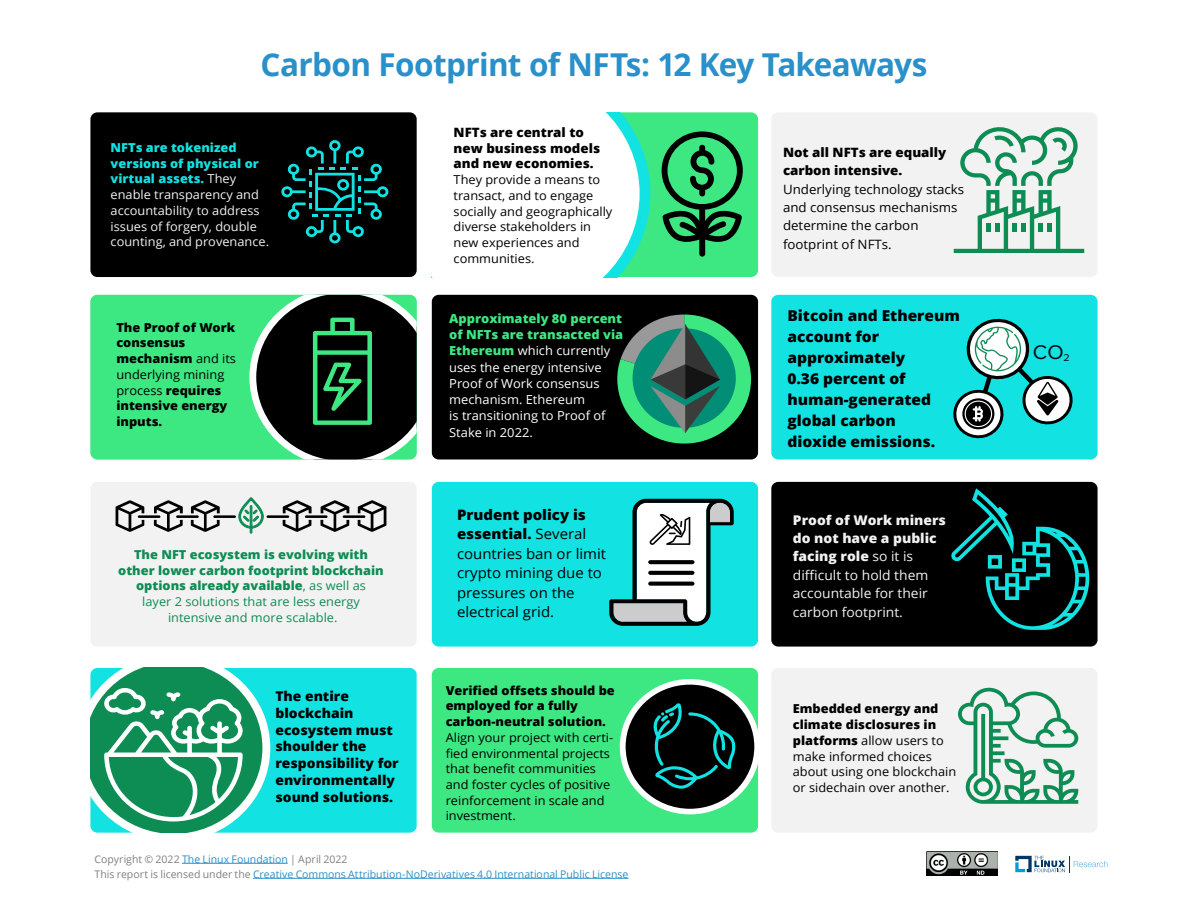
<style>
.page{position:relative;width:1188px;height:918px;background:#fff}
.page>*{position:absolute;margin:0;border:0;box-sizing:border-box;transform-origin:0 0}
.t1{font:700 31.5px "Open Sans";letter-spacing:-.02em;color:#2a90c9}
.t2{font:20.55px "Proxima Nova";color:#01080f;scale:1.04 1}
.t3{font:800 15px/21px "Open Sans";color:#000;scale:1.04 1}
.t4{font:14.4px/19.4px "Open Sans";color:#000;scale:1.04 1}
.t5{font:13.35px/18.3px "Open Sans";color:#f2f2f2;scale:1.04 1}
.t6{font:800 13.35px/16.8px "Open Sans";color:#000;scale:1.04 1}
.t7{font:800 12.9px/15.8px "Open Sans";color:#000;scale:1.04 1}
.t8{font:12.9px/18.3px "Open Sans";color:#000;scale:1.04 1}
.t9{font:12.45px/16.2px "Open Sans";color:#fff;scale:1.04 1}
.t10{font:12.3px/15.8px "Open Sans";color:#000;scale:1.04 1}
.t11{font:800 12.3px/15.8px "Open Sans";color:#000;scale:1.04 1}
.t12{font:800 12.3px/15.8px "Open Sans";color:#0d8d53;text-align:center;scale:1.04 1}
.t13{font:12.3px/15.8px "Open Sans";color:#f2f2f2;scale:1.04 1}
.t14{font:10.5px/15px "Open Sans";color:#2a90c9}
.s1{font-weight:800;color:#12e2e2}
.s2{font-weight:400}
.s3{font-weight:800;color:#3de882}
.s4{font-weight:800}
.s5{color:#808083}
</style>
<div class="page">
<svg style="left:1015px;top:856px;width:93px;height:16px"></svg>
<img style="left:927px;top:851px;width:70px;height:25px">
<hr style="left:182px;top:863px;width:106px;height:1px;background:#2a90c9">
<hr style="left:253px;top:878px;width:375px;height:1px;background:#2a90c9">
<div style="left:90px;top:295px;width:160px;height:164px;background:#3de882"></div>
<div style="left:90px;top:668px;width:327px;height:165px;background:#12e2e2;border-radius:7px"></div>
<div style="left:432px;top:112px;width:326px;height:165px;background:#3de882;border-radius:7px"></div>
<svg style="left:432px;top:112px;width:218px;height:165px;background:#eafcf8"></svg>
<div style="left:432px;top:482px;width:326px;height:165px;background:#12e2e2;border-radius:7px"></div>
<div style="left:771px;top:295px;width:327px;height:164px;background:#12e2e2;border-radius:7px"></div>
<div style="left:432px;top:668px;width:326px;height:165px;background:#3de882;border-radius:7px"></div>
<div style="left:90px;top:112px;width:327px;height:165px;background:#000;border-radius:7px"></div>
<div style="left:90px;top:482px;width:327px;height:165px;background:#f2f2f2;border-radius:7px"></div>
<div style="left:771px;top:112px;width:327px;height:165px;background:#f2f2f2;border-radius:7px"></div>
<div style="left:771px;top:668px;width:327px;height:165px;background:#f2f2f2;border-radius:7px"></div>
<div style="left:432px;top:295px;width:326px;height:164px;background:#000;border-radius:7px"></div>
<svg style="left:250px;top:295px;width:167px;height:164px;background:#20432f"></svg>
<div style="left:771px;top:482px;width:327px;height:165px;background:#000;border-radius:7px"></div>
<svg style="left:951px;top:488px;width:138px;height:142px"></svg>
<svg style="left:281px;top:140px;width:108px;height:104px"></svg>
<svg style="left:90px;top:668px;width:180px;height:165px;background:#48b28d"></svg>
<svg style="left:116px;top:500px;width:28px;height:32px"></svg>
<svg style="left:154px;top:500px;width:29px;height:32px"></svg>
<hr style="left:138px;top:515px;width:22px;height:3px;background:#000">
<hr style="left:176px;top:515px;width:23px;height:3px;background:#000">
<hr style="left:213px;top:515px;width:23px;height:3px;background:#000">
<svg style="left:283px;top:500px;width:29px;height:32px"></svg>
<svg style="left:320px;top:500px;width:29px;height:32px"></svg>
<svg style="left:358px;top:500px;width:29px;height:32px"></svg>
<hr style="left:267px;top:515px;width:22px;height:3px;background:#000">
<hr style="left:305px;top:515px;width:23px;height:3px;background:#000">
<hr style="left:343px;top:515px;width:22px;height:3px;background:#000">
<svg style="left:238px;top:497px;width:26px;height:37px"></svg>
<svg style="left:191px;top:500px;width:29px;height:32px"></svg>
<div style="left:623px;top:682px;width:134px;height:130px;background:#000;border-radius:50%"></div>
<div style="left:620px;top:679px;width:140px;height:135px;border:6px solid #fff;border-radius:50%"></div>
<svg style="left:653px;top:703px;width:84px;height:87px"></svg>
<svg style="left:617px;top:315px;width:134px;height:129px"></svg>
<svg style="left:953px;top:318px;width:120px;height:121px"></svg>
<svg style="left:958px;top:688px;width:120px;height:116px"></svg>
<svg style="left:609px;top:499px;width:125px;height:127px"></svg>
<svg style="left:954px;top:127px;width:130px;height:126px"></svg>
<svg style="left:662px;top:131px;width:81px;height:126px"></svg>
<h1 class="t1" style="left:261px;top:42px;width:669px">Carbon Footprint of NFTs: 12 Key Takeaways</h1>
<p class="t13" style="left:111px;top:139px;width:154px"><span class="s1">NFTs are tokenized versions of physical or virtual assets.</span> They enable transparency and accountability to address issues of forgery, double counting, and provenance.</p>
<p class="t7" style="left:454px;top:124px;width:142px">NFTs are central to new business models and new economies.</p>
<p class="t10" style="left:454px;top:172px;width:154px">They provide a means to transact, and to engage socially and geographically diverse stakeholders in new experiences and communities.</p>
<p class="t11" style="left:116px;top:319px;width:117px">The Proof of Work consensus mechanism <span class="s2">and its underlying mining process</span> requires intensive energy inputs.</p>
<p class="t9" style="left:449px;top:310px;width:169px"><span class="s3">Approximately 80 percent of NFTs are transacted via<br>Ethereum</span> which currently uses the energy intensive<br>Proof of Work consensus mechanism. Ethereum<br>is transitioning to Proof of<br>Stake in 2022.</p>
<p class="t12" style="left:118px;top:546px;width:257px">The NFT ecosystem is evolving with other lower carbon footprint blockchain options already available<span class="s2">, as well as<br>layer 2 solutions that are less energy intensive and more scalable.</span></p>
<p class="t6" style="left:275px;top:687px;width:120px">The entire blockchain ecosystem must shoulder the responsibility for environmentally sound solutions.</p>
<p class="t4" style="left:457px;top:505px;width:145px"><span class="s4">Prudent policy is essential.</span> Several countries ban or limit crypto mining due to pressures on the electrical grid.</p>
<p class="t11" style="left:446px;top:682px;width:164px">Verified offsets should be employed for a fully carbon-neutral solution.</p>
<p class="t10" style="left:446px;top:729px;width:163px">Align your project with certi&shy;fied environmental projects that benefit communities and foster cycles of positive reinforcement in scale and investment.</p>
<p class="t14" style="left:94px;top:851px;width:535px"><span class="s5">Copyright © 2022</span> The Linux Foundation <span class="s5">| April 2022<br>This report is licensed under the</span> Creative Commons Attribution-NoDerivatives 4.0 International Public License</p>
<p class="t7" style="left:783px;top:143px;width:159px;line-height:18.3px">Not all NFTs are equally carbon intensive.</p>
<p class="t8" style="left:783px;top:180px;width:176px">Underlying technology stacks and consensus mechanisms determine the carbon footprint of NFTs.</p>
<p class="t3" style="left:787px;top:304px;width:167px">Bitcoin and Ethereum account for approximately<br>0.36 percent of human-generated global carbon<br>dioxide emissions.</p>
<p class="t5" style="left:793px;top:510px;width:149px"><span class="s4">Proof of Work miners do not have a public facing role</span> so it is difficult to hold them accountable for their carbon footprint.</p>
<p class="t10" style="left:793px;top:701px;width:159px"><span class="s4">Embedded energy and climate disclosures in platforms</span> allow users to make informed choices about using one blockchain or sidechain over another.</p>
<h2 class="t2" style="left:1033px;top:337px;width:37px">CO<sub>2</sub></h2>
</div>
